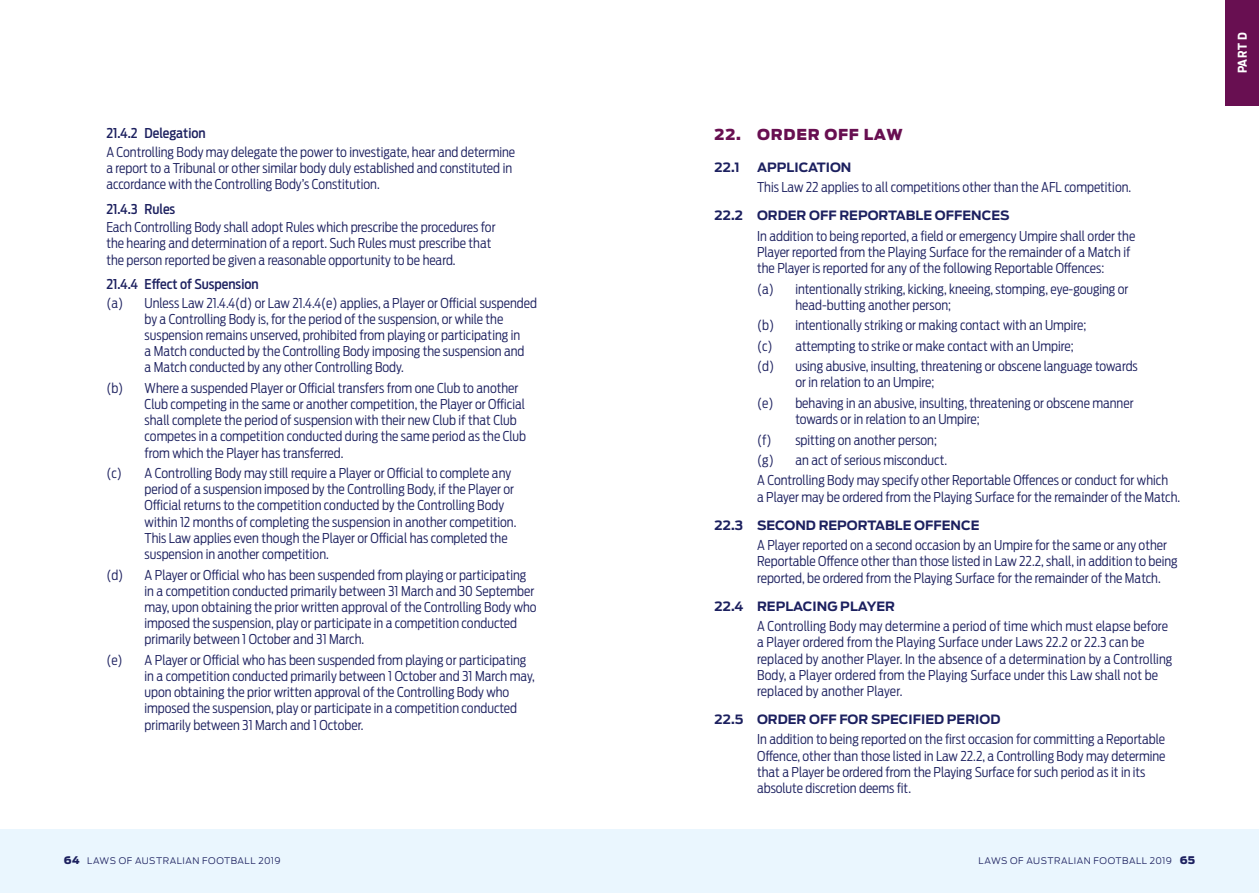
<style>
.page{position:relative;width:1259px;height:893px;background:#fff}
.page>*{position:absolute;margin:0;border:0;box-sizing:border-box;transform-origin:0 0}
._1{font:900 15px "Antenna";letter-spacing:.05em;color:#680f51}
.a{font:300 13.5px/16.2px "Antenna Cond";color:#1c205f}
.Body{font:300 13.5px/16.2px "Antenna Cond";color:#1c205f}
._1_1_1{font:500 13.5px "Antenna Cond";color:#1c205f}
._1_1{font:700 12.75px "Antenna";color:#1c205f}
.t1{font:700 12px "Antenna Cond";color:#fff}
.t2{font:300 9px "Antenna";letter-spacing:.055em;color:#1c205f}
.s1{font-weight:900;font-size:10.5px}
</style>
<div class="page">
<div style="left:0;top:829px;width:1259px;height:64px;background:#eaf6fe"></div>
<div style="left:1225px;top:0;width:34px;height:106px;background:#680f51"></div>
<p class="_1_1_1" style="left:106px;top:125px;width:101px">21.4.2 Delegation</p>
<p class="Body" style="left:106px;top:144px;width:410px">A Controlling Body may delegate the power to investigate, hear and determine a report to a Tribunal or other similar body duly established and constituted in accordance with the Controlling Body’s Constitution.</p>
<p class="_1_1_1" style="left:106px;top:201px;width:70px">21.4.3 Rules</p>
<p class="Body" style="left:106px;top:219px;width:391px">Each Controlling Body shall adopt Rules which prescribe the procedures for the hearing and determination of a report. Such Rules must prescribe that the person reported be given a reasonable opportunity to be heard.</p>
<p class="_1_1_1" style="left:106px;top:276px;width:154px">21.4.4 Effect of Suspension</p>
<p class="a" style="left:145px;top:295px;width:394px;text-indent:-38px">(a) Unless Law 21.4.4(d) or Law 21.4.4(e) applies, a Player or Official suspended by a Controlling Body is, for the period of the suspension, or while the suspension remains unserved, prohibited from playing or participating in<br>a Match conducted by the Controlling Body imposing the suspension and<br>a Match conducted by any other Controlling Body.</p>
<p class="a" style="left:145px;top:380px;width:383px;text-indent:-38px">(b) Where a suspended Player or Official transfers from one Club to another Club competing in the same or another competition, the Player or Official shall complete the period of suspension with their new Club if that Club competes in a competition conducted during the same period as the Club from which the Player has transferred.</p>
<p class="a" style="left:145px;top:465px;width:373px;text-indent:-38px">(c) A Controlling Body may still require a Player or Official to complete any period of a suspension imposed by the Controlling Body, if the Player or Official returns to the competition conducted by the Controlling Body within 12 months of completing the suspension in another competition.<br>This Law applies even though the Player or Official has completed the suspension in another competition.</p>
<p class="a" style="left:145px;top:566px;width:393px;text-indent:-38px">(d) A Player or Official who has been suspended from playing or participating in a competition conducted primarily between 31 March and 30 September may, upon obtaining the prior written approval of the Controlling Body who imposed the suspension, play or participate in a competition conducted primarily between 1 October and 31 March.</p>
<p class="a" style="left:145px;top:652px;width:392px;text-indent:-38px">(e) A Player or Official who has been suspended from playing or participating in a competition conducted primarily between 1 October and 31 March may, upon obtaining the prior written approval of the Controlling Body who imposed the suspension, play or participate in a competition conducted primarily between 31 March and 1 October.</p>
<p class="_1" style="left:714px;top:125px;width:189px">22. ORDER OFF LAW</p>
<p class="_1_1" style="left:714px;top:160px;width:27px">22.1</p>
<p class="_1_1" style="left:757px;top:160px;width:96px">APPLICATION</p>
<p class="Body" style="left:757px;top:179px;width:376px">This Law 22 applies to all competitions other than the AFL competition.</p>
<p class="_1_1" style="left:714px;top:208px;width:296px">22.2 ORDER OFF REPORTABLE OFFENCES</p>
<p class="Body" style="left:757px;top:228px;width:380px">In addition to being reported, a field or emergency Umpire shall order the<br>Player reported from the Playing Surface for the remainder of a Match if the Player is reported for any of the following Reportable Offences:</p>
<p class="a" style="left:795px;top:281px;width:335px;text-indent:-38px">(a) intentionally striking, kicking, kneeing, stomping, eye-gouging or head-butting another person;</p>
<p class="a" style="left:757px;top:317px;width:331px">(b) intentionally striking or making contact with an Umpire;</p>
<p class="a" style="left:757px;top:338px;width:318px">(c) attempting to strike or make contact with an Umpire;</p>
<p class="a" style="left:795px;top:358px;width:344px;text-indent:-38px">(d) using abusive, insulting, threatening or obscene language towards or in relation to an Umpire;</p>
<p class="a" style="left:795px;top:395px;width:340px;text-indent:-38px">(e) behaving in an abusive, insulting, threatening or obscene manner towards or in relation to an Umpire;</p>
<p class="a" style="left:757px;top:432px;width:181px">(f) spitting on another person;</p>
<p class="a" style="left:757px;top:452px;width:192px">(g) an act of serious misconduct.</p>
<p class="Body" style="left:757px;top:472px;width:425px">A Controlling Body may specify other Reportable Offences or conduct for which<br>a Player may be ordered from the Playing Surface for the remainder of the Match.</p>
<p class="_1_1" style="left:714px;top:517px;width:266px">22.3 SECOND REPORTABLE OFFENCE</p>
<p class="Body" style="left:757px;top:537px;width:422px">A Player reported on a second occasion by an Umpire for the same or any other<br>Reportable Offence other than those listed in Law 22.2, shall, in addition to being reported, be ordered from the Playing Surface for the remainder of the Match.</p>
<p class="_1_1" style="left:714px;top:598px;width:182px">22.4 REPLACING PLAYER</p>
<p class="Body" style="left:757px;top:618px;width:417px">A Controlling Body may determine a period of time which must elapse before a Player ordered from the Playing Surface under Laws 22.2 or 22.3 can be replaced by another Player. In the absence of a determination by a Controlling Body, a Player ordered from the Playing Surface under this Law shall not be replaced by another Player.</p>
<p class="_1_1" style="left:714px;top:712px;width:287px">22.5 ORDER OFF FOR SPECIFIED PERIOD</p>
<p class="Body" style="left:757px;top:731px;width:410px">In addition to being reported on the first occasion for committing a Reportable Offence, other than those listed in Law 22.2, a Controlling Body may determine that a Player be ordered from the Playing Surface for such period as it in its absolute discretion deems fit.</p>
<p class="t2" style="left:64px;top:856px;width:218px"><span class="s1">64</span> LAWS OF AUSTRALIAN FOOTBALL 2019</p>
<p class="t2" style="left:978px;top:856px;width:218px">LAWS OF AUSTRALIAN FOOTBALL 2019 <span class="s1">65</span></p>
<p class="t1" style="left:1235px;top:73px;width:42px;rotate:-90deg">PART D</p>
</div>
